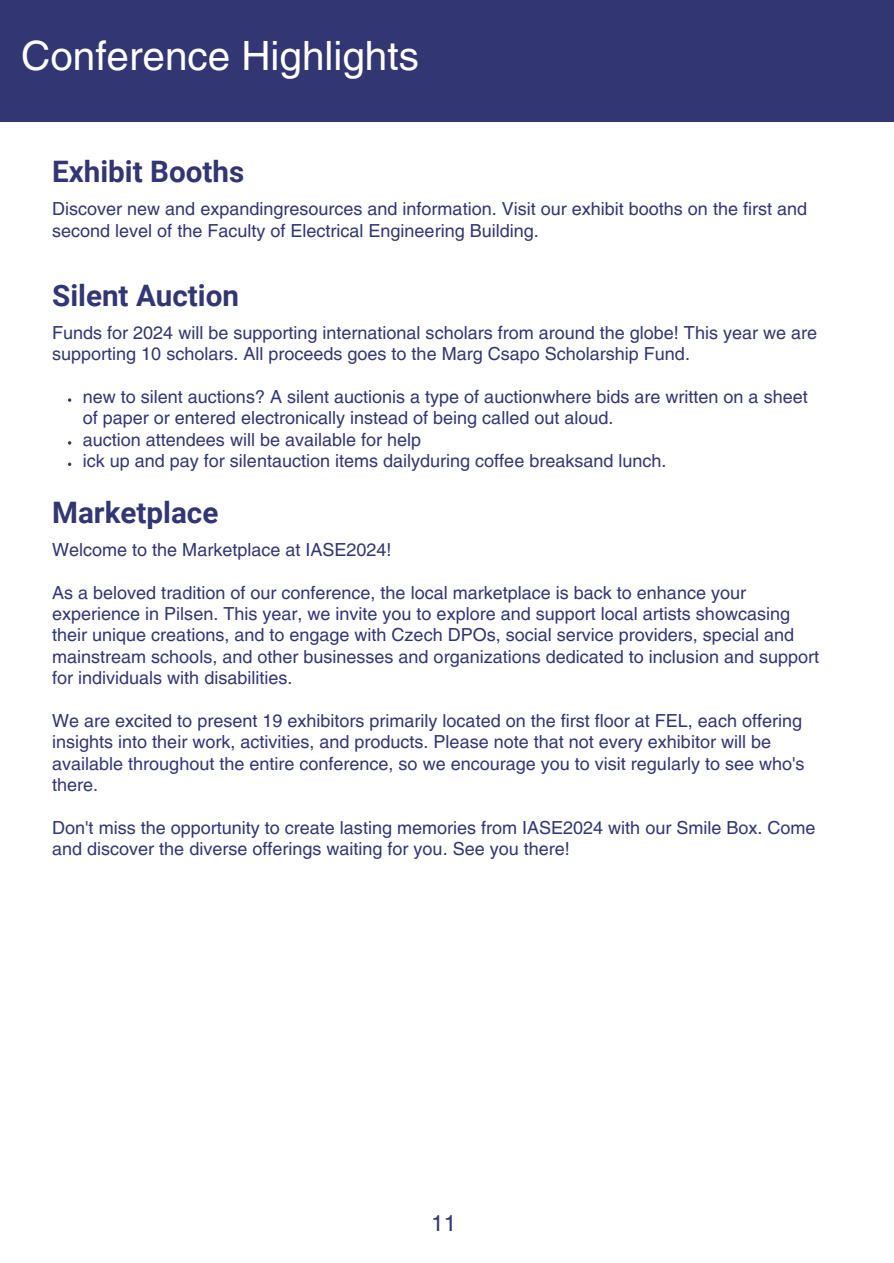
<style>
.page{position:relative;width:894px;height:1263px;background:#fff}
.page>*{position:absolute;margin:0;border:0;box-sizing:border-box;transform-origin:0 0}
.t1{font:40.35px "Helvetica LT Pro";color:#fff}
.t2{font:700 29.55px "Roboto";color:#323673}
.t3{font:22.5px "Helvetica LT Pro";color:#323673}
.t4{font:18px/21.3px "Helvetica LT Pro";color:#323673}
</style>
<div class="page">
<div style="left:0;top:0;width:893px;height:121px;background:#323673"></div>
<svg style="left:68px;top:398px;width:3px;height:4px"></svg>
<svg style="left:68px;top:462px;width:3px;height:4px"></svg>
<h1 class="t1" style="left:21px;top:41px;width:399px">Conference Highlights</h1>
<h2 class="t2" style="left:52px;top:155px;width:194px">Exhibit Booths</h2>
<p class="t4" style="left:52px;top:200px;width:756px">Discover new and expandingresources and information. Visit our exhibit booths on the first and second level of the Faculty of Electrical Engineering Building.</p>
<h2 class="t2" style="left:52px;top:278px;width:188px">Silent Auction</h2>
<p class="t4" style="left:52px;top:323px;width:766px">Funds for 2024 will be supporting international scholars from around the globe! This year we are supporting 10 scholars. All proceeds goes to the Marg Csapo Scholarship Fund.</p>
<p class="t4" style="left:83px;top:387px;width:726px">new to silent auctions? A silent auctionis a type of auctionwhere bids are written on a sheet of paper or entered electronically instead of being called out aloud.</p>
<p class="t4" style="left:83px;top:430px;width:340px">auction attendees will be available for help</p>
<p class="t4" style="left:83px;top:452px;width:585px">ick up and pay for silentauction items dailyduring coffee breaksand lunch.</p>
<h2 class="t2" style="left:52px;top:495px;width:168px">Marketplace</h2>
<p class="t4" style="left:52px;top:540px;width:341px">Welcome to the Marketplace at IASE2024!</p>
<p class="t4" style="left:52px;top:583px;width:768px">As a beloved tradition of our conference, the local marketplace is back to enhance your experience in Pilsen. This year, we invite you to explore and support local artists showcasing their unique creations, and to engage with Czech DPOs, social service providers, special and mainstream schools, and other businesses and organizations dedicated to inclusion and support for individuals with disabilities.</p>
<p class="t4" style="left:52px;top:711px;width:753px">We are excited to present 19 exhibitors primarily located on the first floor at FEL, each offering insights into their work, activities, and products. Please note that not every exhibitor will be available throughout the entire conference, so we encourage you to visit regularly to see who's there.</p>
<p class="t4" style="left:52px;top:818px;width:764px">Don't miss the opportunity to create lasting memories from IASE2024 with our Smile Box. Come and discover the diverse offerings waiting for you. See you there!</p>
<p class="t3" style="left:431px;top:1214px;width:27px">11</p>
</div>
